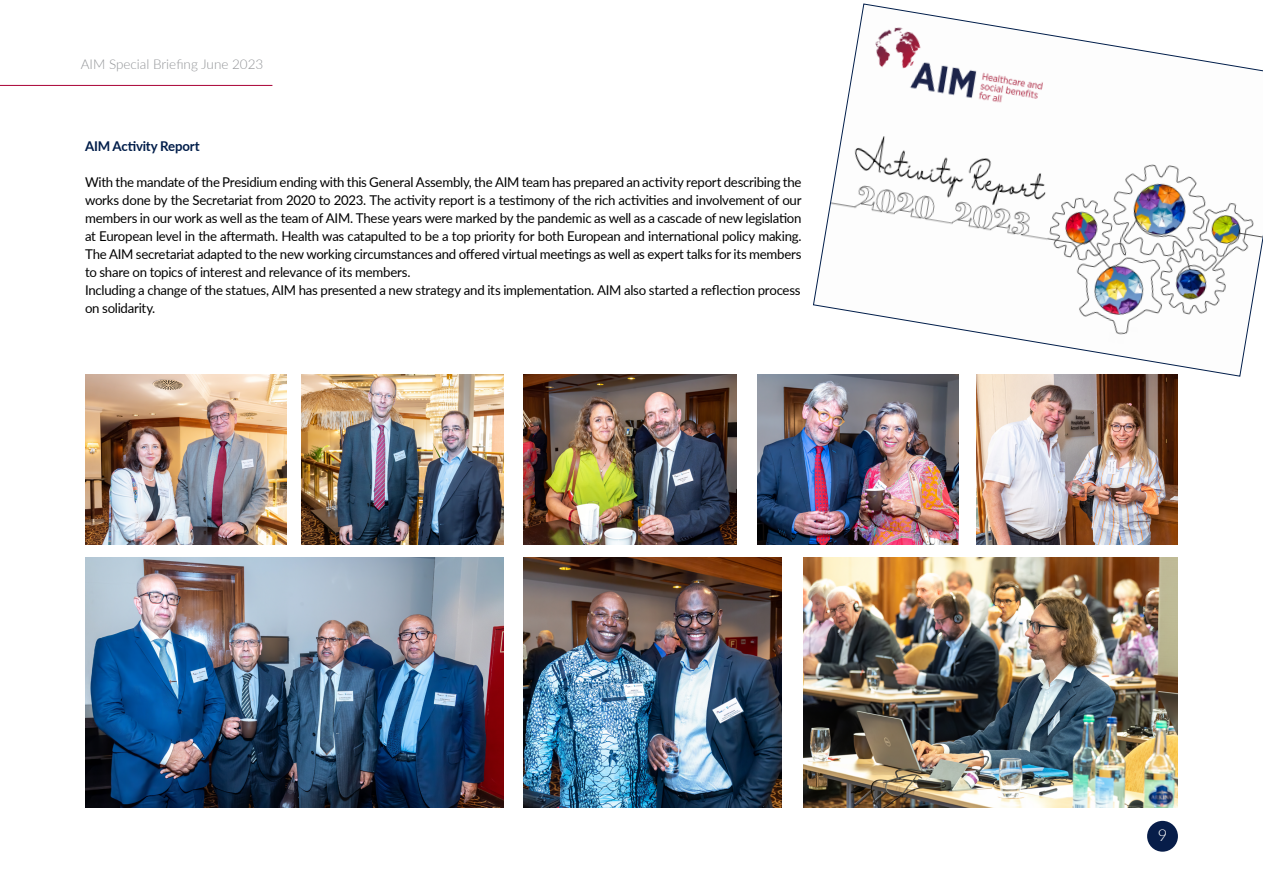
<style>
.page{position:relative;width:1263px;height:893px;background:#fff}
.page>*{position:absolute;margin:0;border:0;box-sizing:border-box;transform-origin:0 0}
.t1{font:300 16.5px "Lato";color:#fff}
.t2{font:13.5px/18px "Lato";letter-spacing:-.02em;color:#000}
.t3{font:300 13.5px "Lato";color:#939598}
.t4{font:700 13.5px "Lato";letter-spacing:-.02em;color:#001d4a}
</style>
<div class="page">
<div style="left:1147px;top:821px;width:31px;height:31px;background:#071d49;border-radius:50%"></div>
<hr style="left:0;top:85px;width:272px;height:1px;background:#a90034">
<svg style="left:813px;top:3px;width:450px;height:374px"></svg>
<img style="left:85px;top:374px;width:201px;height:171px">
<img style="left:302px;top:374px;width:201px;height:171px">
<img style="left:85px;top:558px;width:418px;height:250px">
<img style="left:524px;top:374px;width:213px;height:171px">
<img style="left:524px;top:558px;width:258px;height:250px">
<img style="left:803px;top:558px;width:374px;height:250px">
<img style="left:757px;top:374px;width:201px;height:171px">
<img style="left:976px;top:374px;width:202px;height:171px">
<p class="t3" style="left:81px;top:55px;width:184px">AIM Special Briefing June 2023</p>
<p class="t4" style="left:85px;top:136px;width:116px">AIM Activity Report</p>
<p class="t2" style="left:85px;top:173px;width:718px">With the mandate of the Presidium ending with this General Assembly, the AIM team has prepared an activity report describing the works done by the Secretariat from 2020 to 2023. The activity report is a testimony of the rich activities and involvement of our members in our work as well as the team of AIM. These years were marked by the pandemic as well as a cascade of new legislation at European level in the aftermath. Health was catapulted to be a top priority for both European and international policy making.<br>The AIM secretariat adapted to the new working circumstances and offered virtual meetings as well as expert talks for its members to share on topics of interest and relevance of its members.<br>Including a change of the statues, AIM has presented a new strategy and its implementation. AIM also started a reflection process on solidarity.</p>
<p class="t1" style="left:1158px;top:824px;width:11px">9</p>
</div>
